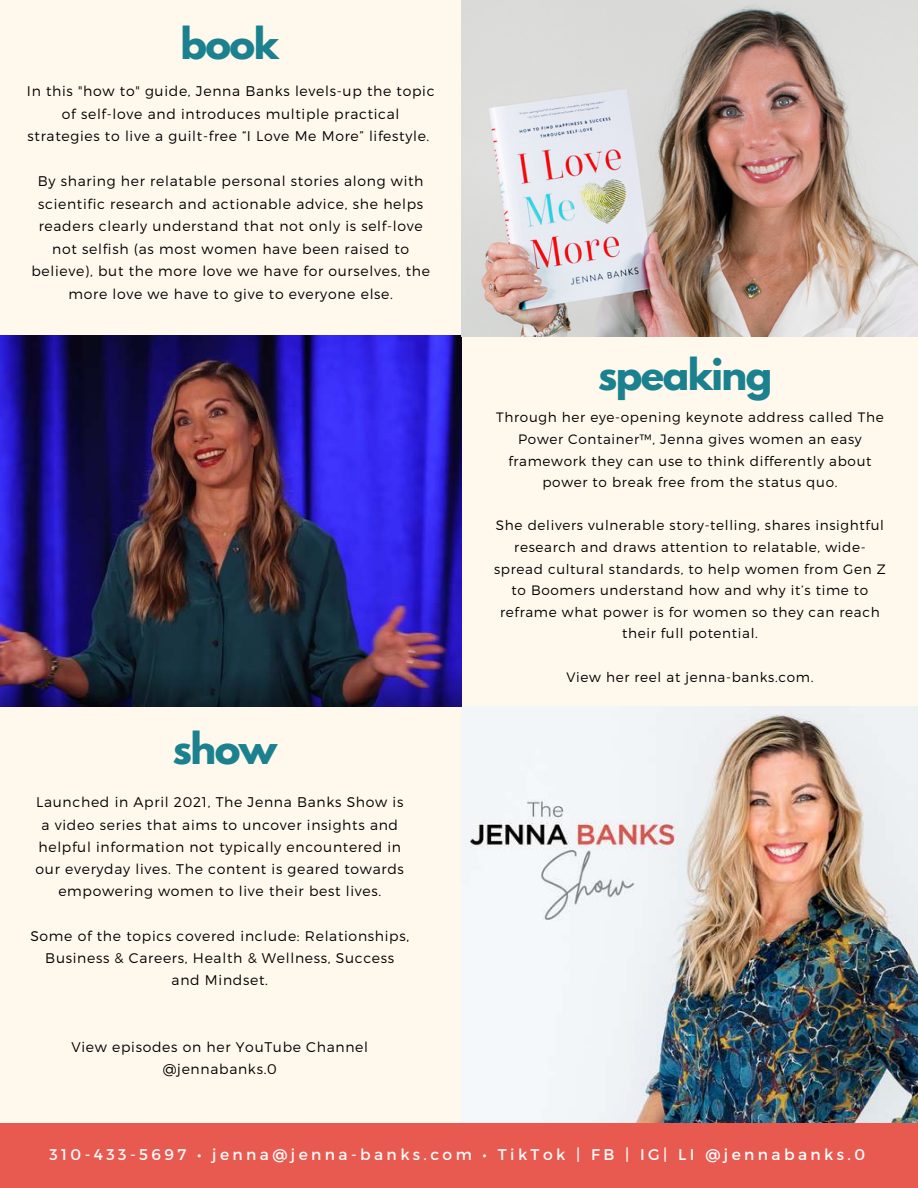
<style>
.page{position:relative;width:918px;height:1188px;background:#fff9ed}
.page>*{position:absolute;margin:0;border:0;box-sizing:border-box;transform-origin:0 0}
.t1{font:700 38.85px "League Spartan";letter-spacing:-.04em;color:#1b818f}
.t2{font:15.45px "Montserrat";letter-spacing:.22em;color:#fafafa}
.t3{font:300 13.95px/22.5px "Montserrat";letter-spacing:.05em;color:#000;text-align:center}
.t4{font:300 13.65px/21.6px "Montserrat";letter-spacing:.05em;color:#000;text-align:center}
.s1{color:#fff}
</style>
<div class="page">
<img style="left:462px;top:706px;width:456px;height:418px">
<img style="left:0;top:335px;width:462px;height:372px">
<div style="left:0;top:1124px;width:918px;height:64px;background:#e85a50"></div>
<img style="left:462px;top:0;width:456px;height:336px">
<h1 class="t1" style="left:180px;top:13px;width:100px">book</h1>
<p class="t3" style="left:27px;top:80px;width:409px">In this "how to" guide, Jenna Banks levels-up the topic of self-love and introduces multiple practical strategies to live a guilt-free “I Love Me More” lifestyle.</p>
<p class="t3" style="left:31px;top:170px;width:400px">By sharing her relatable personal stories along with scientific research and actionable advice, she helps readers clearly understand that not only is self-love not selfish (as most women have been raised to believe), but the more love we have for ourselves, the more love we have to give to everyone else.</p>
<h1 class="t1" style="left:173px;top:717px;width:106px">show</h1>
<p class="t3" style="left:36px;top:791px;width:370px">Launched in April 2021, The Jenna Banks Show is a video series that aims to uncover insights and helpful information not typically encountered in our everyday lives. The content is geared towards empowering women to live their best lives.</p>
<p class="t3" style="left:30px;top:925px;width:380px">Some of the topics covered include: Relationships,<br>Business &amp; Careers, Health &amp; Wellness, Success and Mindset.</p>
<p class="t3" style="left:72px;top:1036px;width:298px">View episodes on her YouTube Channel @jennabanks.0</p>
<h1 class="t1" style="left:598px;top:344px;width:175px">speaking</h1>
<p class="t4" style="left:496px;top:407px;width:389px">Through her eye-opening keynote address called The Power Container™, Jenna gives women an easy framework they can use to think differently about power to break free from the status quo.</p>
<p class="t4" style="left:494px;top:515px;width:393px">She delivers vulnerable story-telling, shares insightful research and draws attention to relatable, wide&shy;spread cultural standards, to help women from Gen Z to Boomers understand how and why it’s time to reframe what power is for women so they can reach their full potential.</p>
<p class="t4" style="left:567px;top:666px;width:248px">View her reel at jenna-banks.com.</p>
<p class="t2" style="left:49px;top:1145px;width:817px">310-433-5697 • jenna@jenna-banks.com • TikTok | FB | IG| LI @<span class="s1">jennabanks</span>.0</p>
</div>
